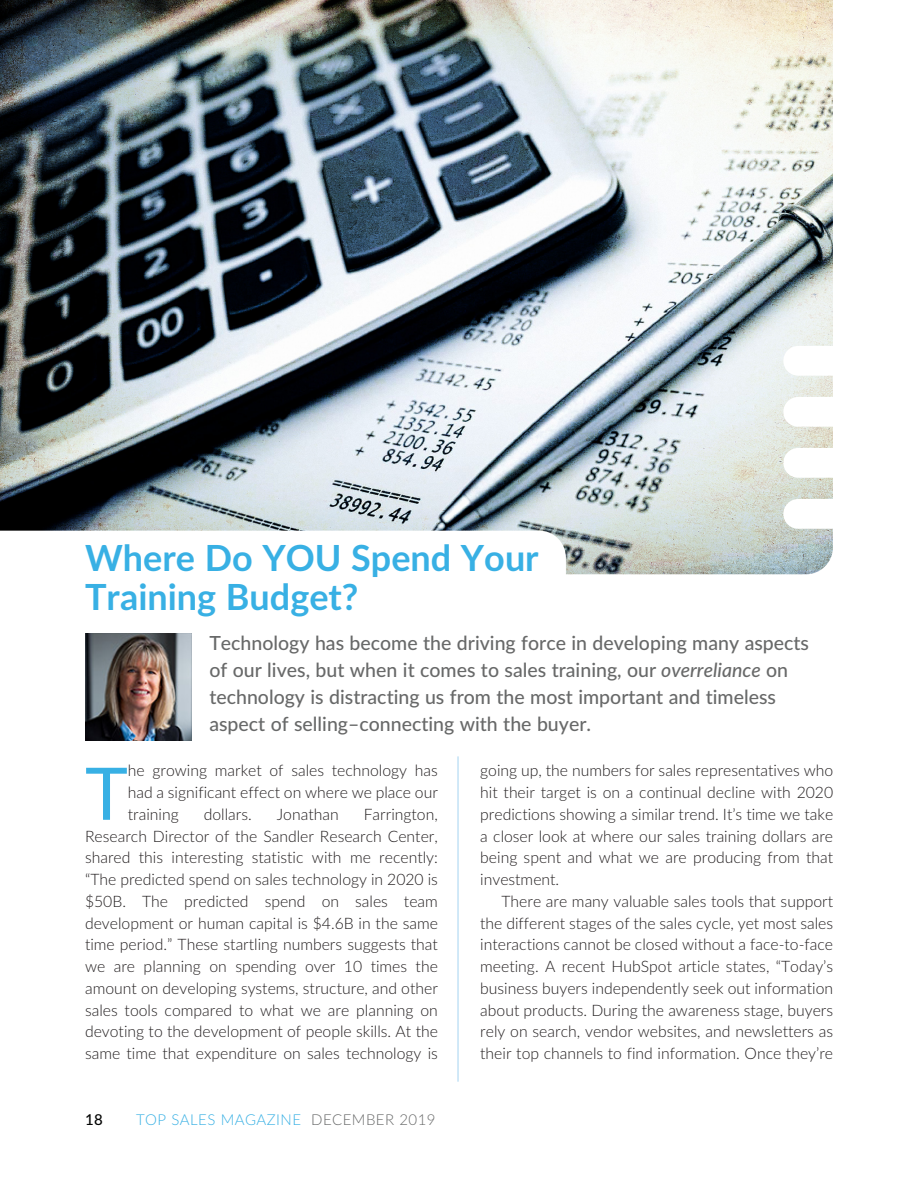
<style>
.page{position:relative;width:918px;height:1188px;background:#fff}
.page>*{position:absolute;margin:0;border:0;box-sizing:border-box;transform-origin:0 0}
.t1{font:72.6px "Lato";color:#38b0e4}
.t2{font:700 36px/39px "Lato";color:#38b0e4}
.t3{font:500 19.5px/27px "Lato";color:#686969}
.t4{font:300 15.75px/21.8px "Lato";color:#231f20;text-align:justify}
.t5{font:300 15px "Lato";letter-spacing:.03em;color:#38b0e4}
.t6{font:500 15px "Lato";color:#040504}
.s1{font-style:italic}
.s2{color:#686969}
</style>
<div class="page">
<img style="left:0;top:0;width:833px;height:574px">
<svg style="left:0;top:531px;width:566px;height:198px"></svg>
<div style="left:783px;top:346px;width:100px;height:30px;background:#fff;border-radius:15px"></div>
<div style="left:783px;top:397px;width:100px;height:30px;background:#fff;border-radius:15px"></div>
<div style="left:783px;top:448px;width:100px;height:30px;background:#fff;border-radius:15px"></div>
<div style="left:783px;top:499px;width:100px;height:30px;background:#fff;border-radius:15px"></div>
<hr style="left:458px;top:756px;width:1px;height:326px;background:#a4d3f1">
<img style="left:85px;top:634px;width:106px;height:106px">
<h2 class="t2" style="left:85px;top:537px;width:455px">Where Do YOU Spend Your<br>Training Budget?</h2>
<p class="t3" style="left:209px;top:628px;width:601px">Technology has become the driving force in developing many aspects of our lives, but when it comes to sales training, our <span class="s1">overreliance</span> on technology is distracting us from the most important and timeless aspect of selling–connecting with the buyer.</p>
<h1 class="t1" style="left:85px;top:741px;width:44px">T</h1>
<p class="t4" style="left:128px;top:759px;width:312px">he growing market of sales technology has had a significant effect on where we place our training</p>
<p class="t4" style="left:204px;top:803px;width:49px">dollars.</p>
<p class="t4" style="left:277px;top:803px;width:63px">Jonathan</p>
<p class="t4" style="left:85px;top:803px;width:354px;text-indent:279px">Farrington, Research Director of the Sandler Research Center, shared this interesting statistic with me recently: “The predicted spend on sales technology in 2020 is $50B. The predicted spend on sales team development or human capital is $4.6B in the same time period.” These startling numbers suggests that we are planning on spending over 10 times the amount on developing systems, structure, and other sales tools compared to what we are planning on devoting to the development of people skills. At the same time that expenditure on sales technology is</p>
<p class="t6" style="left:85px;top:1109px;width:14px">18</p>
<p class="t5" style="left:136px;top:1109px;width:301px">TOP SALES MAGAZINE <span class="s2">DECEMBER 2019</span></p>
<p class="t4" style="left:480px;top:759px;width:354px">going up, the numbers for sales representatives who hit their target is on a continual decline with 2020 predictions showing a similar trend. It’s time we take a closer look at where our sales training dollars are being spent and what we are producing from that investment.</p>
<p class="t4" style="left:480px;top:890px;width:354px;text-indent:21px">There are many valuable sales tools that support the different stages of the sales cycle, yet most sales interactions cannot be closed without a face-to-face meeting. A recent HubSpot article states, “Today’s business buyers independently seek out information about products. During the awareness stage, buyers rely on search, vendor websites, and newsletters as their top channels to find information. Once they’re</p>
</div>
